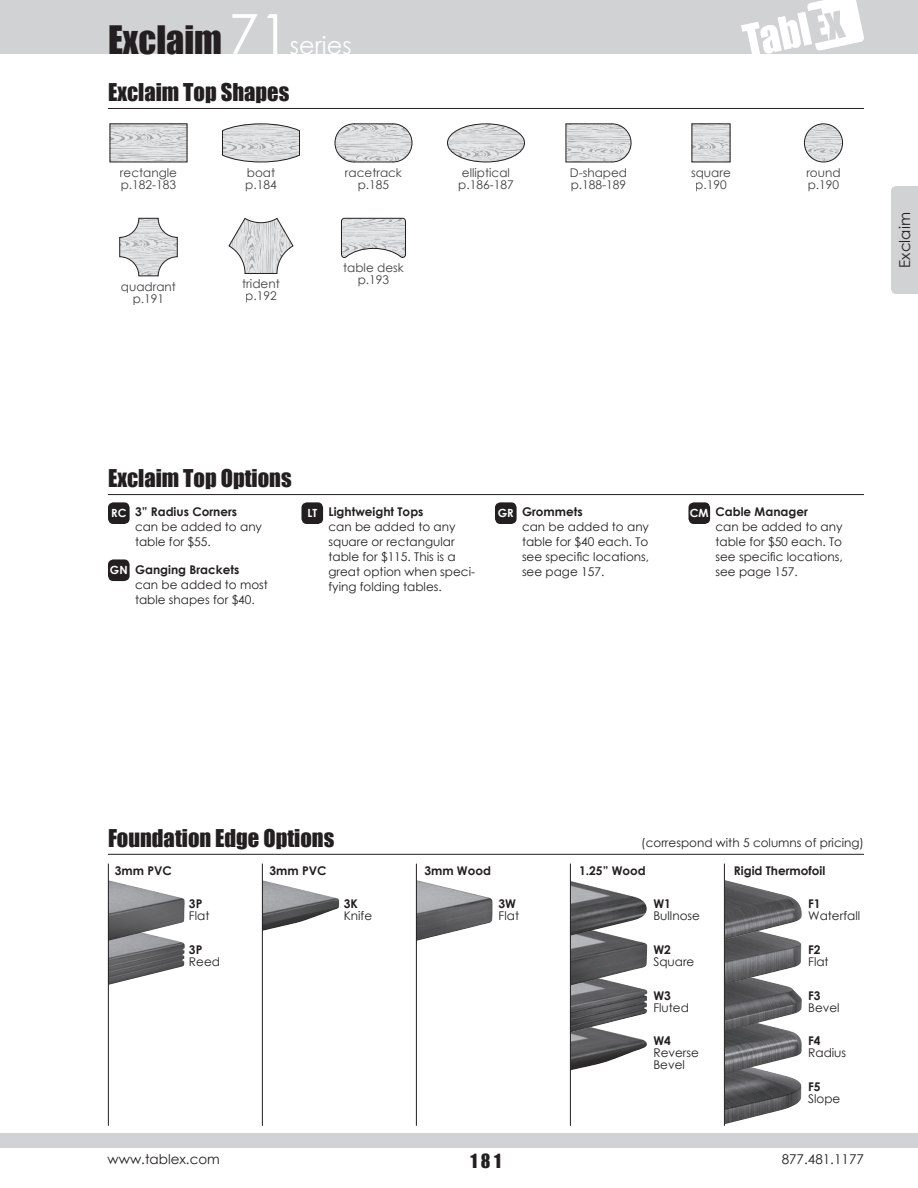
<style>
.page{position:relative;width:918px;height:1188px;background:#fff}
.page>*{position:absolute;margin:0;border:0;box-sizing:border-box;transform-origin:0 0}
.t1{font:36px "Impact";color:#231f20}
.t2{font:24px "Century Gothic";color:#fff}
.t3{font:22.5px "Impact";color:#231f20}
.t4{font:18px "Impact";color:#231f20}
.t5{font:15px "Century Gothic";color:#231f20}
.t6{font:13.5px "Century Gothic";color:#231f20}
.t7{font:12px/15px "Century Gothic";color:#231f20}
.t8{font:12px/12px "Century Gothic";color:#3f3f40}
.t9{font:700 12px "Century Gothic";color:#231f20}
.t10{font:700 11.25px "Century Gothic";color:#fff}
.s1{font-family:"Century Gothic";font-size:55.5px;color:#fff}
</style>
<div class="page">
<div style="left:0;top:0;width:918px;height:54px;background:#d1d2d4"></div>
<svg style="left:741px;top:0;width:123px;height:54px"></svg>
<div style="left:0;top:1133px;width:918px;height:15px;background:#d1d2d4"></div>
<div style="left:891px;top:186px;width:27px;height:108px;background:#d1d2d4"></div>
<div style="left:495px;top:502px;width:22px;height:22px;background:#231f20;border-radius:5px"></div>
<div style="left:688px;top:502px;width:22px;height:22px;background:#231f20;border-radius:5px"></div>
<div style="left:108px;top:502px;width:22px;height:22px;background:#231f20;border-radius:5px"></div>
<div style="left:108px;top:559px;width:22px;height:22px;background:#231f20;border-radius:5px"></div>
<hr style="left:108px;top:494px;width:756px;height:1px;background:#231f20">
<div style="left:302px;top:502px;width:21px;height:22px;background:#231f20;border-radius:5px"></div>
<hr style="left:108px;top:108px;width:756px;height:1px;background:#231f20">
<img style="left:804px;top:124px;width:39px;height:38px;border-radius:19px">
<div style="left:804px;top:123px;width:39px;height:39px;border:1px solid #231f20;border-radius:50%"></div>
<img style="left:694px;top:125px;width:34px;height:35px">
<svg style="left:222px;top:123px;width:78px;height:40px;background:#d0d1d2"></svg>
<svg style="left:334px;top:123px;width:79px;height:40px;background:#d0d1d3"></svg>
<img style="left:447px;top:125px;width:78px;height:37px">
<div style="left:447px;top:123px;width:78px;height:39px;border:1px solid #231f20;border-radius:50%"></div>
<img style="left:112px;top:125px;width:73px;height:35px">
<img style="left:121px;top:220px;width:55px;height:54px">
<div style="left:119px;top:218px;width:59px;height:58px;border:1px solid #231f20;border-radius:19px"></div>
<svg style="left:228px;top:217px;width:66px;height:57px"></svg>
<svg style="left:341px;top:218px;width:65px;height:40px;background:#cfd0d1"></svg>
<svg style="left:565px;top:123px;width:67px;height:40px;background:#cdced0"></svg>
<hr style="left:108px;top:854px;width:756px;height:1px;background:#231f20">
<img style="left:417px;top:880px;width:76px;height:61px">
<img style="left:263px;top:880px;width:77px;height:51px">
<img style="left:109px;top:941px;width:76px;height:44px">
<img style="left:109px;top:880px;width:76px;height:61px">
<img style="left:725px;top:1074px;width:76px;height:50px">
<img style="left:725px;top:1031px;width:77px;height:43px">
<img style="left:725px;top:984px;width:77px;height:47px">
<img style="left:725px;top:939px;width:77px;height:45px">
<img style="left:725px;top:880px;width:77px;height:59px">
<img style="left:571px;top:1032px;width:76px;height:38px">
<img style="left:571px;top:985px;width:77px;height:47px">
<img style="left:571px;top:936px;width:76px;height:49px">
<img style="left:571px;top:881px;width:76px;height:55px">
<hr style="left:108px;top:864px;width:1px;height:262px;background:#231f20">
<hr style="left:262px;top:864px;width:1px;height:262px;background:#231f20">
<hr style="left:416px;top:864px;width:1px;height:262px;background:#231f20">
<hr style="left:724px;top:864px;width:1px;height:262px;background:#231f20">
<hr style="left:570px;top:864px;width:1px;height:262px;background:#231f20">
<h1 class="t1" style="left:108px;top:12px;width:183px">Exclaim <span class="s1">71</span></h1>
<h2 class="t2" style="left:290px;top:29px;width:63px">series</h2>
<h3 class="t3" style="left:108px;top:75px;width:183px">Exclaim Top Shapes</h3>
<p class="t8" style="left:120px;top:166px;width:59px">rectangle p.182-183</p>
<p class="t8" style="left:245px;top:166px;width:33px">boat p.184</p>
<p class="t8" style="left:345px;top:166px;width:59px;text-align:center">racetrack p.185</p>
<p class="t8" style="left:458px;top:166px;width:57px;text-align:center">elliptical p.186-187</p>
<p class="t8" style="left:121px;top:280px;width:57px;text-align:center">quadrant p.191</p>
<p class="t8" style="left:242px;top:278px;width:39px">trident p.192</p>
<p class="t8" style="left:343px;top:262px;width:62px;text-align:center">table desk p.193</p>
<p class="t8" style="left:570px;top:166px;width:59px">D-shaped p.188-189</p>
<p class="t8" style="left:691px;top:166px;width:41px;text-align:center">square p.190</p>
<p class="t8" style="left:806px;top:166px;width:36px">round p.190</p>
<p class="t5" style="left:894px;top:268px;width:57px;rotate:-90deg">Exclaim</p>
<h3 class="t3" style="left:108px;top:461px;width:185px">Exclaim Top Options</h3>
<p class="t9" style="left:135px;top:502px;width:104px">3” Radius Corners</p>
<p class="t7" style="left:135px;top:519px;width:129px">can be added to any table for $55.</p>
<p class="t9" style="left:135px;top:561px;width:106px">Ganging Brackets</p>
<p class="t7" style="left:135px;top:577px;width:134px">can be added to most table shapes for $40.</p>
<p class="t9" style="left:328px;top:502px;width:97px">Lightweight Tops</p>
<p class="t7" style="left:328px;top:519px;width:148px">can be added to any square or rectangular table for $115. This is a great option when speci&shy;fying folding tables.</p>
<p class="t9" style="left:522px;top:502px;width:62px">Grommets</p>
<p class="t7" style="left:522px;top:519px;width:129px;text-align:justify">can be added to any table for $40 each. To see specific locations, see page 157.</p>
<p class="t9" style="left:716px;top:502px;width:94px">Cable Manager</p>
<p class="t7" style="left:716px;top:519px;width:129px;text-align:justify">can be added to any table for $50 each. To see specific locations, see page 157.</p>
<p class="t10" style="left:111px;top:505px;width:17px">RC</p>
<p class="t10" style="left:498px;top:505px;width:17px">GR</p>
<p class="t10" style="left:690px;top:505px;width:20px">CM</p>
<p class="t10" style="left:307px;top:505px;width:11px">LT</p>
<p class="t10" style="left:110px;top:562px;width:19px">GN</p>
<h3 class="t3" style="left:108px;top:821px;width:228px">Foundation Edge Options</h3>
<p class="t7" style="left:641px;top:835px;width:224px">(correspond with 5 columns of pricing)</p>
<p class="t9" style="left:115px;top:861px;width:59px">3mm PVC</p>
<p class="t9" style="left:189px;top:895px;width:15px">3P</p>
<p class="t7" style="left:189px;top:908px;width:22px">Flat</p>
<p class="t9" style="left:189px;top:941px;width:15px">3P</p>
<p class="t7" style="left:189px;top:954px;width:33px">Reed</p>
<p class="t9" style="left:734px;top:861px;width:93px">Rigid Thermofoil</p>
<p class="t9" style="left:808px;top:895px;width:14px">F1</p>
<p class="t7" style="left:808px;top:908px;width:53px">Waterfall</p>
<p class="t9" style="left:808px;top:941px;width:14px">F2</p>
<p class="t7" style="left:808px;top:954px;width:22px">Flat</p>
<p class="t9" style="left:808px;top:986px;width:14px">F3</p>
<p class="t7" style="left:808px;top:1000px;width:33px">Bevel</p>
<p class="t9" style="left:808px;top:1032px;width:14px">F4</p>
<p class="t7" style="left:808px;top:1045px;width:40px">Radius</p>
<p class="t9" style="left:808px;top:1077px;width:14px">F5</p>
<p class="t7" style="left:808px;top:1091px;width:34px">Slope</p>
<p class="t9" style="left:270px;top:861px;width:59px">3mm PVC</p>
<p class="t9" style="left:424px;top:861px;width:68px">3mm Wood</p>
<p class="t9" style="left:579px;top:861px;width:68px">1.25” Wood</p>
<p class="t9" style="left:344px;top:895px;width:16px">3K</p>
<p class="t7" style="left:344px;top:908px;width:30px">Knife</p>
<p class="t9" style="left:499px;top:895px;width:19px">3W</p>
<p class="t7" style="left:499px;top:908px;width:22px">Flat</p>
<p class="t9" style="left:653px;top:895px;width:19px">W1</p>
<p class="t7" style="left:653px;top:908px;width:48px">Bullnose</p>
<p class="t9" style="left:653px;top:941px;width:19px">W2</p>
<p class="t7" style="left:653px;top:954px;width:43px">Square</p>
<p class="t9" style="left:653px;top:986px;width:19px">W3</p>
<p class="t7" style="left:653px;top:1000px;width:37px">Fluted</p>
<p class="t9" style="left:653px;top:1032px;width:19px">W4</p>
<p class="t7" style="left:653px;top:1047px;width:47px;line-height:12px">Reverse<br>Bevel</p>
<h3 class="t4" style="left:470px;top:1147px;width:32px">181</h3>
<p class="t6" style="left:108px;top:1150px;width:114px">www.tablex.com</p>
<p class="t6" style="left:782px;top:1150px;width:84px">877.481.1177</p>
</div>
